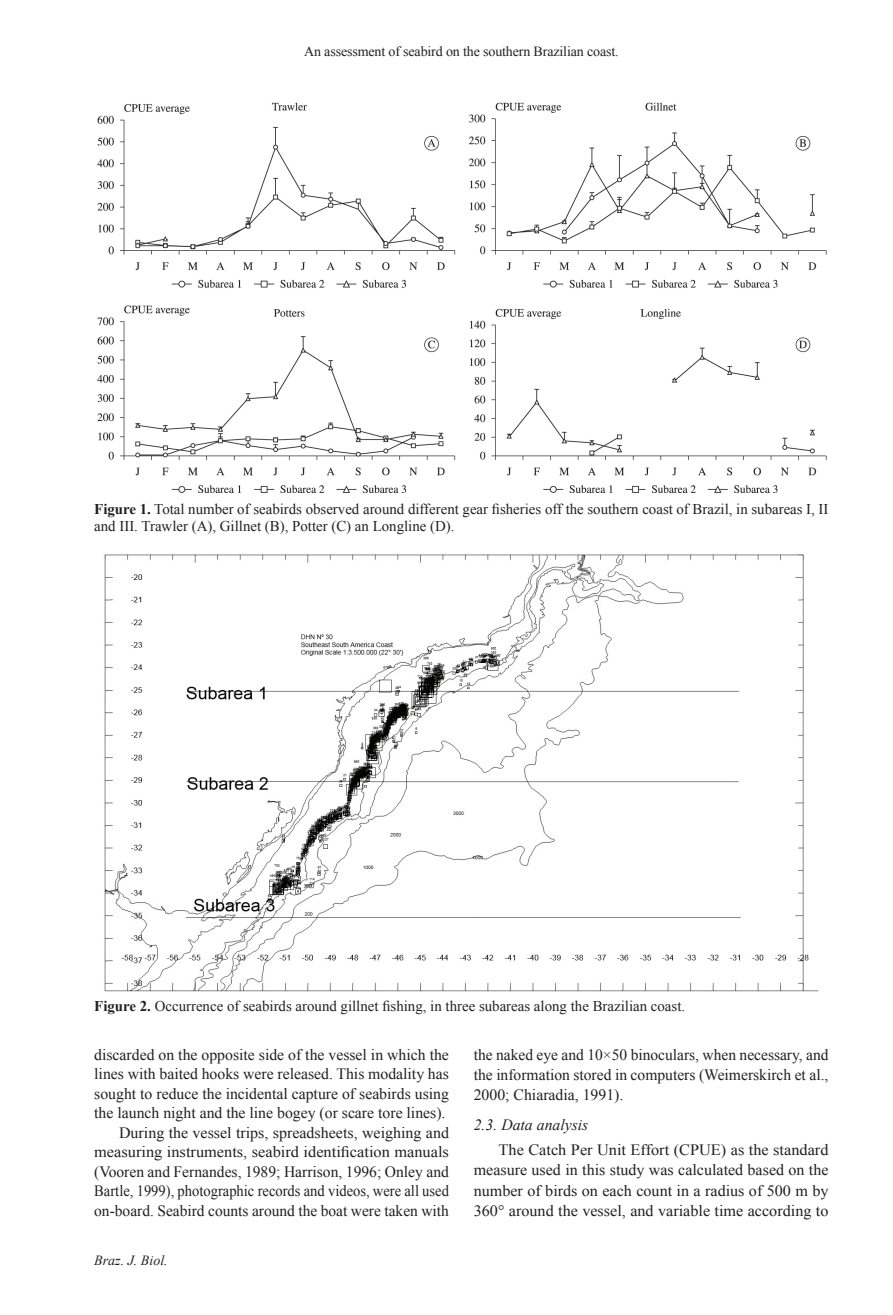
<style>
.page{position:relative;width:893px;height:1315px;background:#fff}
.page>*{position:absolute;margin:0;border:0;box-sizing:border-box;transform-origin:0 0}
.t1{font:15.75px/19.4px "Times New Roman";color:#231f20;text-align:right}
.t2{font:15.75px/20.3px "Times New Roman";color:#231f20;text-align:justify;scale:1.04 1}
.t3{font:italic 15.75px "Times New Roman";color:#231f20}
.t4{font:14.88px/17.8px "Times New Roman";color:#231f20}
.t5{font:14px "Times New Roman";letter-spacing:-.01em;color:#231f20}
.t6{font:italic 14px "Times New Roman";color:#231f20}
.s1{font-weight:700}
</style>
<div class="page">
<img style="left:97px;top:102px;width:730px;height:391px">
<img style="left:104px;top:554px;width:715px;height:438px">
<p class="t5" style="left:304px;top:42px;width:316px">An assessment of seabird on the southern Brazilian coast.</p>
<p class="t4" style="left:94px;top:499px;width:736px"><span class="s1">Figure 1.</span> Total number of seabirds observed around different gear fisheries off the southern coast of Brazil, in subareas I, II and III. Trawler (A), Gillnet (B), Potter (C) an Longline (D).</p>
<p class="t4" style="left:94px;top:996px;width:592px"><span class="s1">Figure 2.</span> Occurrence of seabirds around gillnet fishing, in three subareas along the Brazilian coast.</p>
<p class="t1" style="left:94px;top:1044px;width:356px">discarded on the opposite side of the vessel in which the lines with baited hooks were released. This modality has sought to reduce the incidental capture of seabirds using the launch night and the line bogey (or scare tore lines).<br>During the vessel trips, spreadsheets, weighing and measuring instruments, seabird identification manuals (Vooren and Fernandes, 1989; Harrison, 1996; Onley and Bartle, 1999), photographic records and videos, were all used on-board. Seabird counts around the boat were taken with</p>
<p class="t1" style="left:474px;top:1044px;width:356px;line-height:20.3px;text-align:justify">the naked eye and 10×50 binoculars, when necessary, and the information stored in computers (Weimerskirch et al., 2000; Chiaradia, 1991).</p>
<p class="t3" style="left:474px;top:1113px;width:116px">2.3. Data analysis</p>
<p class="t2" style="left:474px;top:1139px;width:343px;text-indent:25px">The Catch Per Unit Effort (CPUE) as the standard measure used in this study was calculated based on the number of birds on each count in a radius of 500 m by 360° around the vessel, and variable time according to</p>
<p class="t6" style="left:94px;top:1250px;width:75px">Braz. J. Biol.</p>
</div>
